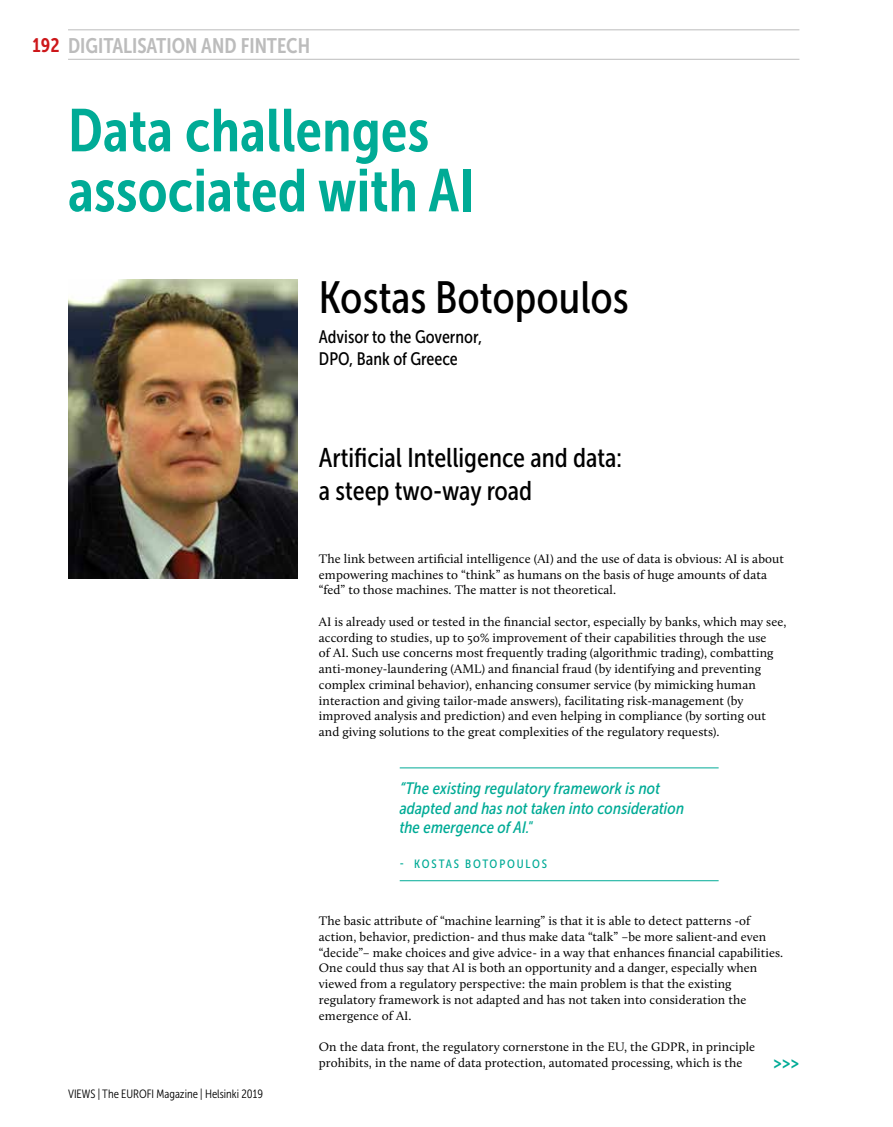
<style>
.page{position:relative;width:893px;height:1127px;background:#fff}
.page>*{position:absolute;margin:0;border:0;box-sizing:border-box;transform-origin:0 0}
.t1{font:60px/60px "Museo Sans Cond 700";color:#00ab96}
.t2{font:45px "Museo Sans Cond 500";color:#000}
.t3{font:27px/32.4px "Museo Sans Cond 500";color:#000}
.t4{font:21px "Museo Sans Cond 700";color:#bcbcbc}
.t5{font:18px/21.6px "Museo Sans Cond 500";color:#000}
.t6{font:18px "Museo Sans Cond 700";color:#00ab96}
.t7{font:italic 16.5px/19.8px "Museo Sans Cond 500";letter-spacing:.005em;color:#00ab96}
.t8{font:12.75px/15.8px "Calluna";letter-spacing:.005em;color:#000}
.t9{font:12px "Museo Sans Cond 300";color:#000}
.t10{font:12px "Museo Sans Cond 500";letter-spacing:.15em;color:#00ab96}
.s1{font-size:19.5px;color:#cd171a}
</style>
<div class="page">
<hr style="left:68px;top:29px;width:731px;height:1px;background:#bcbcbc">
<hr style="left:68px;top:59px;width:731px;height:1px;background:#bcbcbc">
<img style="left:68px;top:279px;width:230px;height:299px">
<hr style="left:400px;top:767px;width:319px;height:1px;background:#00ab96">
<hr style="left:400px;top:880px;width:319px;height:1px;background:#00ab96">
<h3 class="t4" style="left:33px;top:34px;width:279px"><span class="s1">192</span> DIGITALISATION AND FINTECH</h3>
<h1 class="t1" style="left:68px;top:101px;width:408px">Data challenges associated with AI</h1>
<h2 class="t2" style="left:319px;top:273px;width:311px">Kostas Botopoulos</h2>
<h3 class="t5" style="left:319px;top:326px;width:165px">Advisor to the Governor,<br>DPO, Bank of Greece</h3>
<h3 class="t3" style="left:319px;top:442px;width:305px">Artificial Intelligence and data: a steep two-way road</h3>
<p class="t8" style="left:319px;top:550px;width:467px">The link between artificial intelligence (AI) and the use of data is obvious: AI is about empowering machines to “think” as humans on the basis of huge amounts of data “fed” to those machines. The matter is not theoretical.</p>
<p class="t8" style="left:319px;top:613px;width:469px">AI is already used or tested in the financial sector, especially by banks, which may see, according to studies, up to 50% improvement of their capabilities through the use<br>of AI. Such use concerns most frequently trading (algorithmic trading), combatting anti-money-laundering (AML) and financial fraud (by identifying and preventing complex criminal behavior), enhancing consumer service (by mimicking human interaction and giving tailor-made answers), facilitating risk-management (by improved analysis and prediction) and even helping in compliance (by sorting out and giving solutions to the great complexities of the regulatory requests).</p>
<p class="t7" style="left:400px;top:778px;width:286px">“The existing regulatory framework is not adapted and has not taken into consideration the emergence of AI."</p>
<p class="t10" style="left:400px;top:857px;width:149px">- KOSTAS BOTOPOULOS</p>
<p class="t9" style="left:68px;top:1087px;width:196px">VIEWS | The EUROFI Magazine | Helsinki 2019</p>
<p class="t8" style="left:319px;top:913px;width:466px">The basic attribute of “machine learning” is that it is able to detect patterns -of action, behavior, prediction- and thus make data “talk” –be more salient-and even “decide”– make choices and give advice- in a way that enhances financial capabilities.<br>One could thus say that AI is both an opportunity and a danger, especially when viewed from a regulatory perspective: the main problem is that the existing regulatory framework is not adapted and has not taken into consideration the emergence of AI.</p>
<p class="t8" style="left:319px;top:1039px;width:438px">On the data front, the regulatory cornerstone in the EU, the GDPR, in principle prohibits, in the name of data protection, automated processing, which is the</p>
<h3 class="t6" style="left:773px;top:1052px;width:28px">&gt;&gt;&gt;</h3>
</div>
